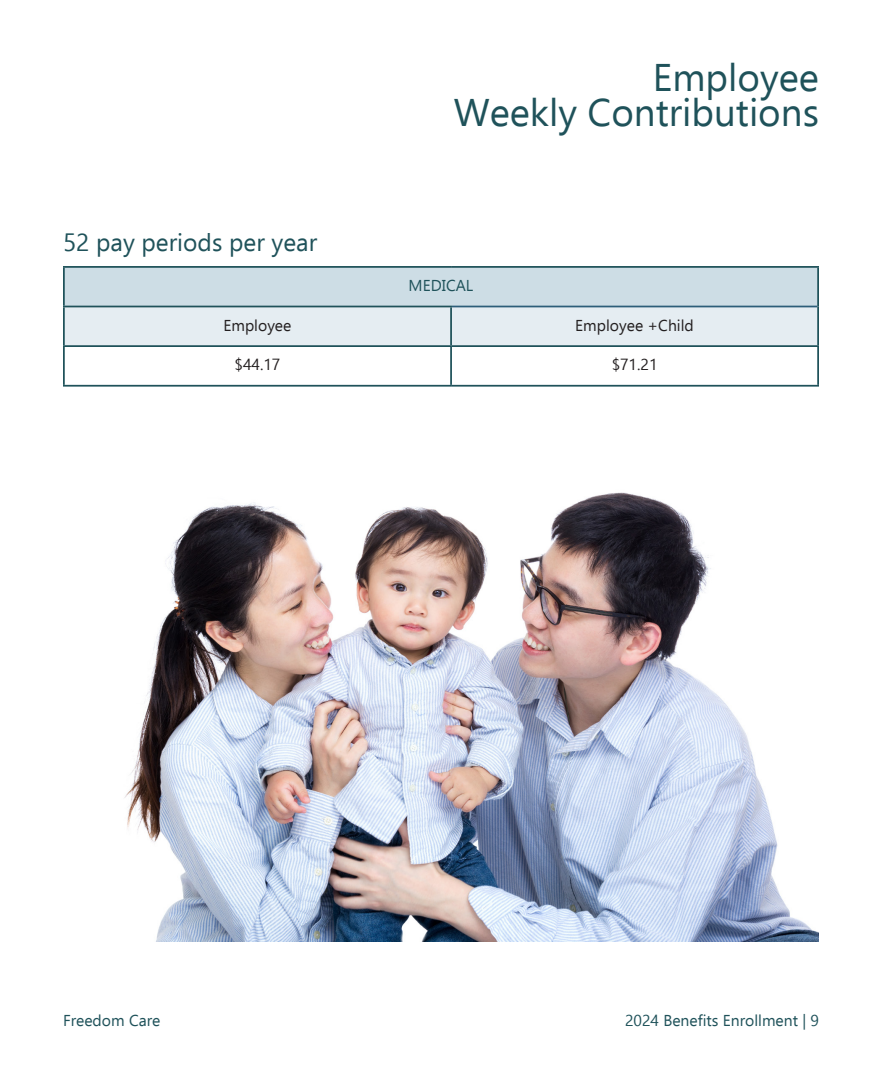
<style>
.page{position:relative;width:882px;height:1071px;background:#fff}
.page>*{position:absolute;margin:0;border:0;box-sizing:border-box;transform-origin:0 0}
.Paragraph_Style_1{font:38.5px/35px "Ebrima";color:#1f525a;text-align:right}
.subtitle{font:24.5px "Ebrima";color:#1f525a}
.colored_text{font:15.75px "Ebrima";color:#1f525a}
.text{font:15.75px "Ebrima";color:#231f20}
</style>
<div class="page">
<div style="left:64px;top:267px;width:754px;height:40px;background:#cddde5"></div>
<div style="left:65px;top:307px;width:752px;height:38px;background:#e5edf2"></div>
<hr style="left:63px;top:268px;width:2px;height:38px;background:#1f525a">
<hr style="left:817px;top:268px;width:2px;height:39px;background:#1f525a">
<hr style="left:63px;top:307px;width:2px;height:38px;background:#1f525a">
<hr style="left:817px;top:307px;width:2px;height:38px;background:#1f525a">
<hr style="left:63px;top:347px;width:2px;height:38px;background:#1f525a">
<hr style="left:817px;top:347px;width:2px;height:38px;background:#1f525a">
<hr style="left:63px;top:266px;width:388px;height:2px;background:#1f525a">
<hr style="left:451px;top:266px;width:368px;height:2px;background:#1f525a">
<hr style="left:63px;top:306px;width:389px;height:1px;background:#1f525a">
<hr style="left:450px;top:307px;width:2px;height:38px;background:#1f525a">
<hr style="left:63px;top:345px;width:388px;height:2px;background:#1f525a">
<hr style="left:451px;top:345px;width:368px;height:2px;background:#1f525a">
<hr style="left:450px;top:347px;width:2px;height:38px;background:#1f525a">
<hr style="left:63px;top:385px;width:388px;height:2px;background:#1f525a">
<hr style="left:451px;top:385px;width:368px;height:2px;background:#1f525a">
<hr style="left:452px;top:306px;width:365px;height:1px;background:#2d5e79">
<img style="left:124px;top:492px;width:695px;height:449px">
<p class="subtitle" style="left:63px;top:224px;width:256px">52 pay periods per year</p>
<p class="Paragraph_Style_1" style="left:454px;top:59px;width:367px">Employee<br>Weekly Contributions</p>
<p class="colored_text" style="left:409px;top:274px;width:66px">MEDICAL</p>
<p class="text" style="left:224px;top:313px;width:69px">Employee</p>
<p class="text" style="left:575px;top:313px;width:120px">Employee +Child</p>
<p class="text" style="left:235px;top:353px;width:47px">$44.17</p>
<p class="text" style="left:612px;top:353px;width:47px">$71.21</p>
<p class="colored_text" style="left:63px;top:1009px;width:99px">Freedom Care</p>
<p class="colored_text" style="left:625px;top:1009px;width:195px">2024 Benefits Enrollment | 9</p>
</div>
